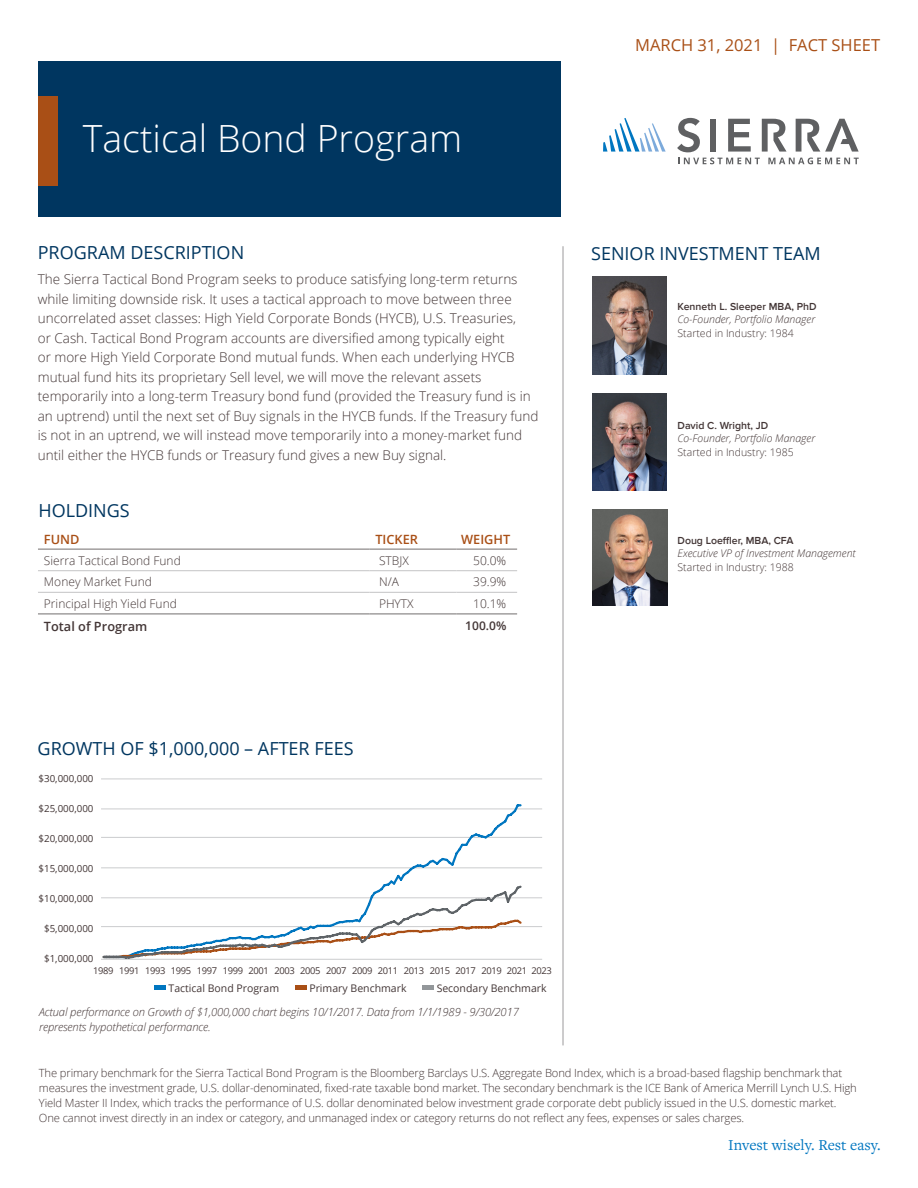
<style>
.page{position:relative;width:918px;height:1188px;background:#fff}
.page>*{position:absolute;margin:0;border:0;box-sizing:border-box;transform-origin:0 0}
.t1{font:300 37.5px "Open Sans";color:#fff}
.t2{font:18px "Open Sans";color:#003660}
.t3{font:16.5px "Open Sans";color:#a94f16}
.t4{font:15.75px "Freight Text Pro";color:#0076c0}
.t5{font:300 13.5px/19.5px "Open Sans";color:#433636}
.t6{font:600 12.75px "Open Sans";color:#a94f16}
.t7{font:600 12.75px "Open Sans";color:#433636}
.t8{font:300 12px "Open Sans";color:#433636}
.t9{font:600 12px "Open Sans";color:#433636}
.t10{font:300 11.25px/15px "Open Sans";letter-spacing:-.01em;color:#433636}
.t11{font:italic 300 11.25px/15px "Open Sans";letter-spacing:-.01em;color:#433636}
.t12{font:italic 300 10.5px "Open Sans";color:#433636}
.t13{font:300 10.5px "Open Sans";color:#433636}
.t14{font:600 10.5px "Proxima Nova";color:#433636}
.t15{font:10.5px "Open Sans";color:#433636}
.t16{font:9.75px "Open Sans";color:#433636}
.t17{font:9.3px "Open Sans";letter-spacing:-.04em;color:#433636}
</style>
<div class="page">
<hr style="left:563px;top:246px;width:1px;height:799px;background:#9c9a9b">
<hr style="left:38px;top:549px;width:331px;height:1px;background:#726e6e">
<hr style="left:369px;top:549px;width:88px;height:1px;background:#726e6e">
<hr style="left:457px;top:549px;width:60px;height:1px;background:#726e6e">
<hr style="left:38px;top:614px;width:331px;height:1px;background:#726e6e">
<hr style="left:369px;top:614px;width:88px;height:1px;background:#726e6e">
<hr style="left:457px;top:614px;width:60px;height:1px;background:#726e6e">
<hr style="left:38px;top:570px;width:331px;height:1px;background:#c4c4c5">
<hr style="left:369px;top:570px;width:88px;height:1px;background:#c4c4c5">
<hr style="left:457px;top:570px;width:60px;height:1px;background:#c4c4c5">
<hr style="left:38px;top:592px;width:331px;height:1px;background:#c4c4c5">
<hr style="left:369px;top:592px;width:88px;height:1px;background:#c4c4c5">
<hr style="left:457px;top:592px;width:60px;height:1px;background:#c4c4c5">
<hr style="left:101px;top:779px;width:441px;height:1px;background:#cbccce">
<hr style="left:101px;top:809px;width:441px;height:1px;background:#cbccce">
<hr style="left:101px;top:837px;width:441px;height:1px;background:#cbccce">
<hr style="left:101px;top:868px;width:441px;height:1px;background:#cbccce">
<hr style="left:101px;top:898px;width:441px;height:1px;background:#cbccce">
<hr style="left:101px;top:926px;width:441px;height:1px;background:#cbccce">
<hr style="left:101px;top:959px;width:441px;height:1px;background:#cbccce">
<svg style="left:603px;top:118px;width:63px;height:34px"></svg>
<svg style="left:677px;top:118px;width:23px;height:34px"></svg>
<div style="left:710px;top:119px;width:6px;height:33px;background:#5f6062"></div>
<svg style="left:762px;top:119px;width:25px;height:33px"></svg>
<svg style="left:728px;top:119px;width:23px;height:33px"></svg>
<svg style="left:796px;top:119px;width:63px;height:33px"></svg>
<svg style="left:678px;top:158px;width:82px;height:6px"></svg>
<svg style="left:768px;top:158px;width:91px;height:6px"></svg>
<div style="left:38px;top:62px;width:522px;height:155px;background:#003660"></div>
<div style="left:38px;top:97px;width:20px;height:89px;background:#a94f16"></div>
<img style="left:593px;top:394px;width:73px;height:97px">
<img style="left:593px;top:277px;width:73px;height:97px">
<hr style="left:155px;top:986px;width:11px;height:4px;background:#0076c0">
<hr style="left:296px;top:986px;width:11px;height:4px;background:#a94f16">
<hr style="left:423px;top:986px;width:11px;height:4px;background:#93979a">
<img style="left:593px;top:509px;width:74px;height:97px">
<svg style="left:101px;top:804px;width:422px;height:80px"></svg>
<svg style="left:101px;top:884px;width:423px;height:76px"></svg>
<h1 class="t1" style="left:83px;top:112px;width:381px">Tactical Bond Program</h1>
<h2 class="t2" style="left:38px;top:240px;width:208px">PROGRAM DESCRIPTION</h2>
<p class="t5" style="left:38px;top:269px;width:502px">The Sierra Tactical Bond Program seeks to produce satisfying long-term returns while limiting downside risk. It uses a tactical approach to move between three uncorrelated asset classes: High Yield Corporate Bonds (HYCB), U.S. Treasuries,<br>or Cash. Tactical Bond Program accounts are diversified among typically eight<br>or more High Yield Corporate Bond mutual funds. When each underlying HYCB mutual fund hits its proprietary Sell level, we will move the relevant assets temporarily into a long-term Treasury bond fund (provided the Treasury fund is in an uptrend) until the next set of Buy signals in the HYCB funds. If the Treasury fund is not in an uptrend, we will instead move temporarily into a money-market fund until either the HYCB funds or Treasury fund gives a new Buy signal.</p>
<h2 class="t2" style="left:38px;top:498px;width:93px">HOLDINGS</h2>
<p class="t6" style="left:44px;top:530px;width:37px">FUND</p>
<p class="t6" style="left:375px;top:530px;width:44px">TICKER</p>
<p class="t6" style="left:461px;top:530px;width:51px">WEIGHT</p>
<p class="t8" style="left:44px;top:552px;width:138px">Sierra Tactical Bond Fund</p>
<p class="t8" style="left:379px;top:552px;width:31px">STBJX</p>
<p class="t8" style="left:473px;top:552px;width:35px">50.0%</p>
<p class="t8" style="left:44px;top:574px;width:109px">Money Market Fund</p>
<p class="t8" style="left:379px;top:574px;width:21px">N/A</p>
<p class="t8" style="left:473px;top:574px;width:35px">39.9%</p>
<p class="t8" style="left:44px;top:595px;width:134px">Principal High Yield Fund</p>
<p class="t8" style="left:379px;top:595px;width:36px">PHYTX</p>
<p class="t8" style="left:473px;top:595px;width:35px">10.1%</p>
<p class="t7" style="left:44px;top:617px;width:105px">Total of Program</p>
<p class="t9" style="left:465px;top:618px;width:43px">100.0%</p>
<p class="t3" style="left:635px;top:34px;width:247px">MARCH 31, 2021 | FACT SHEET</p>
<h2 class="t2" style="left:591px;top:241px;width:231px">SENIOR INVESTMENT TEAM</h2>
<p class="t14" style="left:678px;top:300px;width:140px">Kenneth L. Sleeper MBA, PhD</p>
<p class="t12" style="left:678px;top:312px;width:139px">Co-Founder, Portfolio Manager</p>
<p class="t13" style="left:678px;top:326px;width:118px">Started in Industry: 1984</p>
<p class="t14" style="left:678px;top:419px;width:92px">David C. Wright, JD</p>
<p class="t12" style="left:678px;top:431px;width:139px">Co-Founder, Portfolio Manager</p>
<p class="t13" style="left:678px;top:445px;width:118px">Started in Industry: 1985</p>
<p class="t14" style="left:678px;top:534px;width:117px">Doug Loeffler, MBA, CFA</p>
<p class="t12" style="left:678px;top:546px;width:180px">Executive VP of Investment Management</p>
<p class="t13" style="left:678px;top:560px;width:118px">Started in Industry: 1988</p>
<h2 class="t2" style="left:38px;top:737px;width:318px">GROWTH OF $1,000,000 – AFTER FEES</h2>
<p class="t16" style="left:39px;top:772px;width:56px">$30,000,000</p>
<p class="t16" style="left:39px;top:802px;width:56px">$25,000,000</p>
<p class="t16" style="left:39px;top:832px;width:56px">$20,000,000</p>
<p class="t16" style="left:39px;top:862px;width:56px">$15,000,000</p>
<p class="t16" style="left:39px;top:892px;width:56px">$10,000,000</p>
<p class="t16" style="left:44px;top:922px;width:51px">$5,000,000</p>
<p class="t16" style="left:44px;top:952px;width:51px">$1,000,000</p>
<p class="t17" style="left:93px;top:964px;width:460px">1989 1991 1993 1995 1997 1999 2001 2003 2005 2007 2009 2011 2013 2015 2017 2019 2021 2023</p>
<p class="t15" style="left:169px;top:981px;width:112px">Tactical Bond Program</p>
<p class="t15" style="left:309px;top:981px;width:99px">Primary Benchmark</p>
<p class="t15" style="left:437px;top:981px;width:112px">Secondary Benchmark</p>
<p class="t11" style="left:39px;top:1004px;width:481px">Actual performance on Growth of $1,000,000 chart begins 10/1/2017. Data from 1/1/1989 - 9/30/2017 represents hypothetical performance.</p>
<p class="t10" style="left:39px;top:1065px;width:819px">The primary benchmark for the Sierra Tactical Bond Program is the Bloomberg Barclays U.S. Aggregate Bond Index, which is a broad-based flagship benchmark that measures the investment grade, U.S. dollar-denominated, fixed-rate taxable bond market. The secondary benchmark is the ICE Bank of America Merrill Lynch U.S. High Yield Master II Index, which tracks the performance of U.S. dollar denominated below investment grade corporate debt publicly issued in the U.S. domestic market.<br>One cannot invest directly in an index or category, and unmanaged index or category returns do not reflect any fees, expenses or sales charges.</p>
<p class="t4" style="left:728px;top:1135px;width:154px">Invest wisely. Rest easy.</p>
</div>
